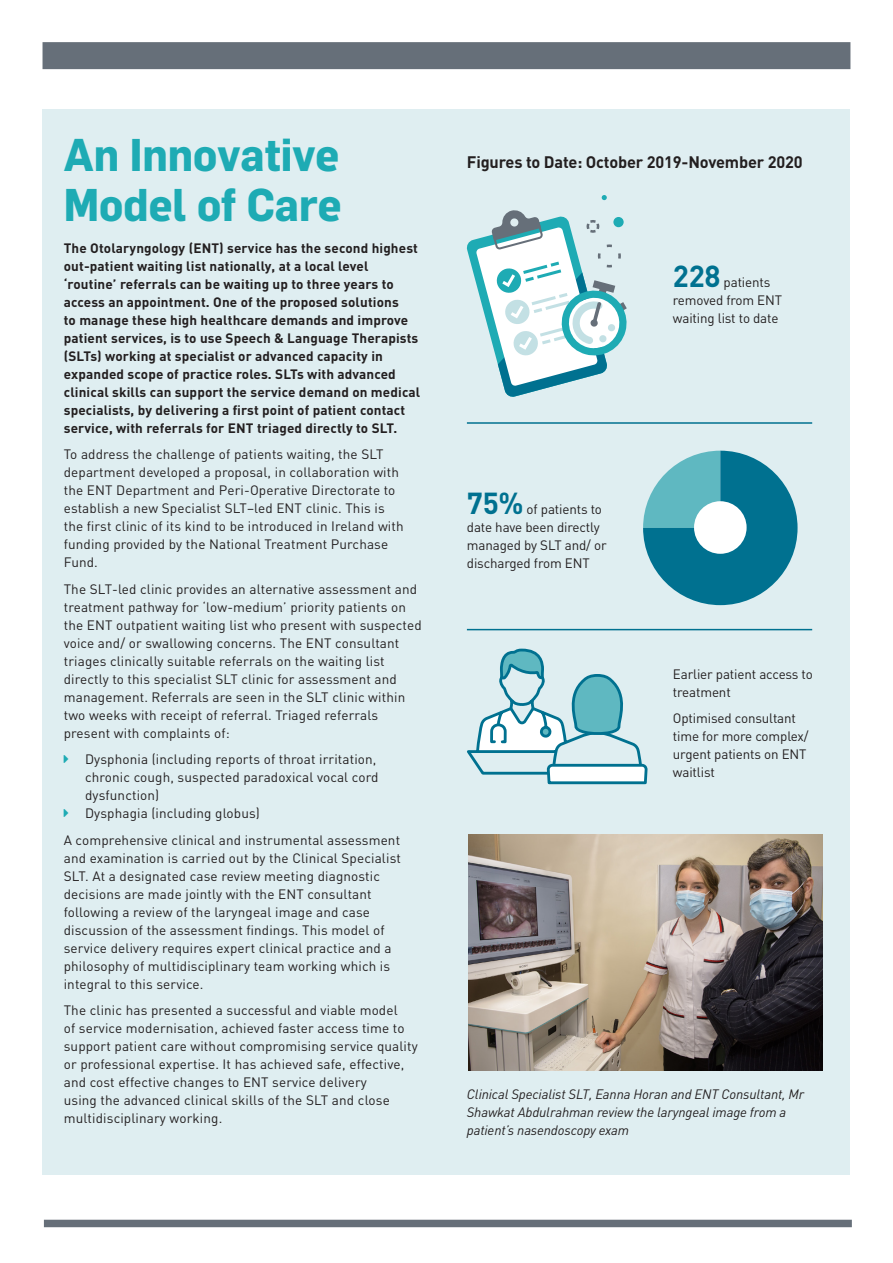
<style>
.page{position:relative;width:893px;height:1263px;background:#fff}
.page>*{position:absolute;margin:0;border:0;box-sizing:border-box;transform-origin:0 0}
.t1{font:700 45px/49.5px "Flama";color:#1eabb4;scale:.94 1}
.t2{font:700 30px "DIN";color:#007190}
.t3{font:700 16.5px "DIN";letter-spacing:-.01em;color:#231f20}
.t4{font:13.5px/18px "DIN";letter-spacing:.01em;color:#231f20}
.t5{font:700 13.5px/18px "DIN";letter-spacing:.01em;color:#231f20}
.t6{font:13.5px/18px "DIN";letter-spacing:-.01em;color:#231f20}
.t7{font:italic 13.5px/18px "DIN";letter-spacing:-.01em;color:#231f20}
</style>
<div class="page">
<div style="left:43px;top:110px;width:807px;height:1065px;background:#dfeef1"></div>
<div style="left:43px;top:42px;width:807px;height:27px;background:#666f79"></div>
<div style="left:44px;top:1220px;width:808px;height:7px;background:#666f79"></div>
<img style="left:469px;top:835px;width:353px;height:236px">
<svg style="left:643px;top:451px;width:154px;height:154px"></svg>
<div style="left:694px;top:501px;width:53px;height:53px;background:#fff;border-radius:50%"></div>
<svg style="left:466px;top:210px;width:161px;height:187px"></svg>
<div style="left:613px;top:217px;width:11px;height:10px;background:#1eabb4;border-radius:50%"></div>
<svg style="left:602px;top:195px;width:5px;height:5px"></svg>
<svg style="left:467px;top:743px;width:177px;height:272px"></svg>
<svg style="left:477px;top:648px;width:171px;height:138px"></svg>
<hr style="left:467px;top:422px;width:345px;height:2px;background:#007190">
<hr style="left:467px;top:629px;width:345px;height:1px;background:#007190">
<h1 class="t1" style="left:64px;top:129px;width:297px">An Innovative<br>Model of Care</h1>
<p class="t5" style="left:64px;top:238px;width:358px">The Otolaryngology (ENT) service has the second highest out-patient waiting list nationally, at a local level ‘routine’ referrals can be waiting up to three years to access an appointment. One of the proposed solutions<br>to manage these high healthcare demands and improve patient services, is to use Speech &amp; Language Therapists (SLTs) working at specialist or advanced capacity in expanded scope of practice roles. SLTs with advanced clinical skills can support the service demand on medical specialists, by delivering a first point of patient contact service, with referrals for ENT triaged directly to SLT.</p>
<p class="t4" style="left:64px;top:445px;width:341px">To address the challenge of patients waiting, the SLT department developed a proposal, in collaboration with the ENT Department and Peri-Operative Directorate to establish a new Specialist SLT–led ENT clinic. This is the first clinic of its kind to be introduced in Ireland with funding provided by the National Treatment Purchase Fund.</p>
<p class="t4" style="left:64px;top:580px;width:359px">The SLT-led clinic provides an alternative assessment and treatment pathway for ‘low-medium’ priority patients on the ENT outpatient waiting list who present with suspected voice and/ or swallowing concerns. The ENT consultant triages clinically suitable referrals on the waiting list directly to this specialist SLT clinic for assessment and management. Referrals are seen in the SLT clinic within two weeks with receipt of referral. Triaged referrals present with complaints of:</p>
<p class="t4" style="left:85px;top:750px;width:295px">Dysphonia (including reports of throat irritation, chronic cough, suspected paradoxical vocal cord dysfunction)<br>Dysphagia (including globus)</p>
<p class="t4" style="left:64px;top:831px;width:339px">A comprehensive clinical and instrumental assessment and examination is carried out by the Clinical Specialist SLT. At a designated case review meeting diagnostic decisions are made jointly with the ENT consultant following a review of the laryngeal image and case discussion of the assessment findings. This model of service delivery requires expert clinical practice and a philosophy of multidisciplinary team working which is integral to this service.</p>
<p class="t4" style="left:64px;top:1001px;width:356px">The clinic has presented a successful and viable model<br>of service modernisation, achieved faster access time to support patient care without compromising service quality or professional expertise. It has achieved safe, effective, and cost effective changes to ENT service delivery<br>using the advanced clinical skills of the SLT and close multidisciplinary working.</p>
<p class="t3" style="left:467px;top:151px;width:337px">Figures to Date: October 2019-November 2020</p>
<h2 class="t2" style="left:673px;top:256px;width:49px">228</h2>
<p class="t6" style="left:673px;top:273px;width:111px;text-indent:51px">patients removed from ENT waiting list to date</p>
<h2 class="t2" style="left:467px;top:483px;width:58px">75%</h2>
<p class="t6" style="left:467px;top:500px;width:141px;text-indent:60px">of patients to date have been directly managed by SLT and/ or discharged from ENT</p>
<p class="t6" style="left:673px;top:665px;width:141px">Earlier patient access to treatment</p>
<p class="t6" style="left:673px;top:709px;width:137px">Optimised consultant time for more complex/ urgent patients on ENT waitlist</p>
<p class="t7" style="left:467px;top:1084px;width:339px">Clinical Specialist SLT, Eanna Horan and ENT Consultant, Mr<br>Shawkat Abdulrahman review the laryngeal image from a patient’s nasendoscopy exam</p>
</div>
